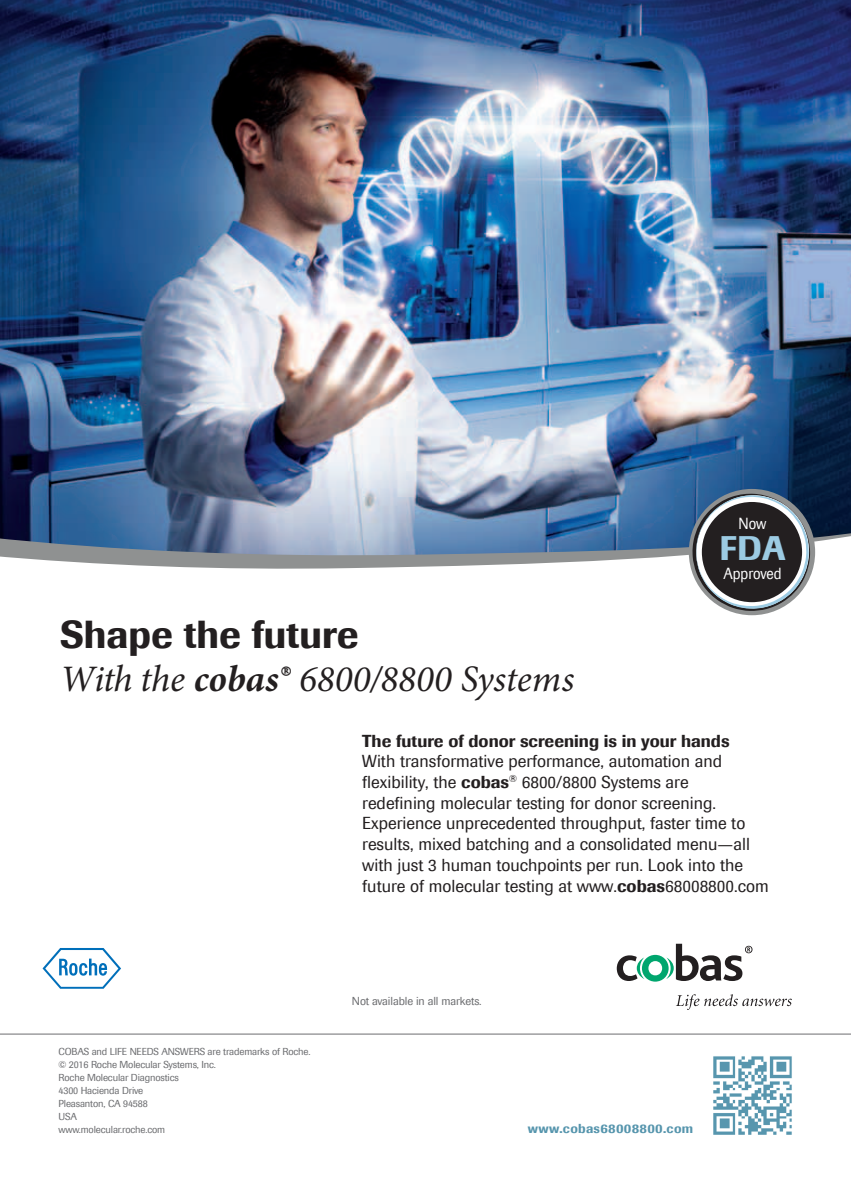
<style>
.page{position:relative;width:851px;height:1191px;background:#fff}
.page>*{position:absolute;margin:0;border:0;box-sizing:border-box;transform-origin:0 0}
.t1{font:500 38.85px "Imago";color:#231f20}
.t2{font:italic 37.35px "Minion Pro";letter-spacing:-.005em;color:#231f20}
.t3{font:500 33.9px "Imago";color:#9ccbe3}
.t4{font:17.25px/20.7px "Imago";color:#231f20}
.t5{font:500 17.25px "Imago";color:#231f20}
.t6{font:16.05px "Imago";color:#fff;scale:.9 1}
.t7{font:500 12.9px "Imago";letter-spacing:.02em;color:#5695ad}
.t8{font:11.55px "Imago";letter-spacing:-.01em;color:#6c6d70}
.t9{font:10.05px/12.9px "Imago";letter-spacing:-.015em;color:#6c6d70}
.s1{font-weight:700}
.s2{font-family:"Minion"}
.s3{font-weight:500}
</style>
<div class="page">
<img style="left:0;top:0;width:850px;height:487px">
<svg style="left:676px;top:994px;width:115px;height:16px"></svg>
<svg style="left:616px;top:943px;width:136px;height:38px"></svg>
<svg style="left:43px;top:948px;width:78px;height:40px"></svg>
<img style="left:713px;top:1056px;width:79px;height:79px">
<hr style="left:0;top:1033px;width:850px;height:1px;background:#6c6d70">
<svg style="left:0;top:487px;width:850px;height:129px"></svg>
<div style="left:701px;top:502px;width:101px;height:100px;background:#231f20;border-radius:50%"></div>
<h1 class="t1" style="left:60px;top:609px;width:300px">Shape the future</h1>
<h2 class="t2" style="left:60px;top:653px;width:516px">With the <span class="s1">cobas</span><span class="s2">®</span> 6800/8800 Systems</h2>
<p class="t6" style="left:738px;top:513px;width:33px">Now</p>
<h3 class="t3" style="left:719px;top:526px;width:67px">FDA</h3>
<p class="t6" style="left:723px;top:562px;width:66px">Approved</p>
<p class="t5" style="left:362px;top:729px;width:369px">The future of donor screening is in your hands</p>
<p class="t4" style="left:362px;top:750px;width:408px">With transformative performance, automation and flexibility, the <span class="s3">cobas</span><sup>®</sup> 6800/8800 Systems are<br>redefining molecular testing for donor screening.<br>Experience unprecedented throughput, faster time to results, mixed batching and a consolidated menu—all with just 3 human touchpoints per run. Look into the future of molecular testing at www.<span class="s3">cobas</span>68008800.com</p>
<p class="t9" style="left:59px;top:1045px;width:253px">COBAS and LIFE NEEDS ANSWERS are trademarks of Roche. © 2016 Roche Molecular Systems, Inc.<br>Roche Molecular Diagnostics<br>4300 Hacienda Drive<br>Pleasanton, CA 94588<br>USA<br>www.molecular.roche.com</p>
<p class="t8" style="left:352px;top:993px;width:131px">Not available in all markets.</p>
<p class="t7" style="left:527px;top:1119px;width:167px">www.cobas68008800.com</p>
</div>
